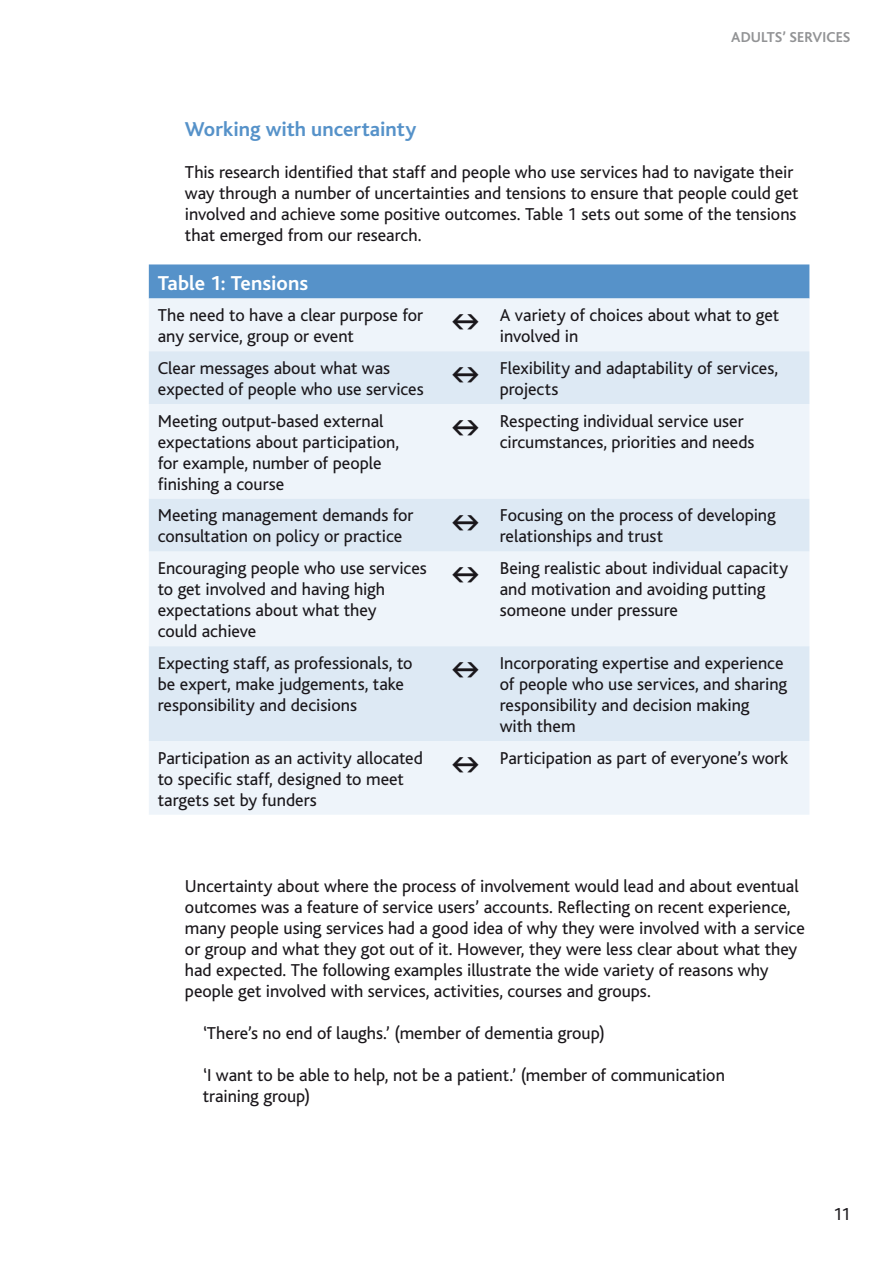
<style>
.page{position:relative;width:893px;height:1263px;background:#fff}
.page>*{position:absolute;margin:0;border:0;box-sizing:border-box;transform-origin:0 0}
.t1{font:700 21px "Bliss";color:#5692c9}
.t2{font:700 21px "Bliss";color:#fff}
.t3{font:18px/21px "Bliss";color:#1a171b}
.t4{font:700 15px "Bliss";letter-spacing:.005em;color:#929395}
</style>
<div class="page">
<div style="left:149px;top:264px;width:660px;height:34px;background:#5692c9"></div>
<div style="left:149px;top:298px;width:660px;height:517px;background:#eef4fa"></div>
<svg style="left:149px;top:351px;width:660px;height:390px;background:#e5eef6"></svg>
<p class="t4" style="left:731px;top:29px;width:121px">ADULTS’ SERVICES</p>
<p class="t1" style="left:185px;top:118px;width:233px">Working with uncertainty</p>
<p class="t3" style="left:185px;top:162px;width:615px">This research identified that staff and people who use services had to navigate their way through a number of uncertainties and tensions to ensure that people could get involved and achieve some positive outcomes. Table 1 sets out some of the tensions that emerged from our research.</p>
<p class="t2" style="left:158px;top:272px;width:152px">Table 1: Tensions</p>
<p class="t3" style="left:158px;top:305px;width:267px">The need to have a clear purpose for any service, group or event</p>
<p class="t3" style="left:500px;top:305px;width:281px;text-indent:-50px">■ A variety of choices about what to get involved in</p>
<p class="t3" style="left:158px;top:358px;width:234px">Clear messages about what was</p>
<p class="t3" style="left:500px;top:358px;width:280px;text-indent:-342px">expected of people who use services ■ Flexibility and adaptability of services, projects</p>
<p class="t3" style="left:158px;top:411px;width:243px">Meeting output-based external expectations about participation, for example, number of people finishing a course</p>
<p class="t3" style="left:500px;top:411px;width:256px;text-indent:-50px">■ Respecting individual service user circumstances, priorities and needs</p>
<p class="t3" style="left:158px;top:505px;width:257px">Meeting management demands for consultation on policy or practice</p>
<p class="t3" style="left:500px;top:505px;width:277px;text-indent:-50px">■ Focusing on the process of developing relationships and trust</p>
<p class="t3" style="left:158px;top:558px;width:271px">Encouraging people who use services to get involved and having high expectations about what they<br>could achieve</p>
<p class="t3" style="left:500px;top:558px;width:290px;text-indent:-50px">■ Being realistic about individual capacity and motivation and avoiding putting someone under pressure</p>
<p class="t3" style="left:158px;top:653px;width:256px">Expecting staff, as professionals, to be expert, make judgements, take responsibility and decisions</p>
<p class="t3" style="left:500px;top:653px;width:289px;text-indent:-50px">■ Incorporating expertise and experience of people who use services, and sharing responsibility and decision making<br>with them</p>
<p class="t3" style="left:158px;top:748px;width:267px">Participation as an activity allocated to specific staff, designed to meet targets set by funders</p>
<p class="t3" style="left:450px;top:748px;width:340px">■ Participation as part of everyone’s work</p>
<p class="t3" style="left:185px;top:876px;width:621px">Uncertainty about where the process of involvement would lead and about eventual outcomes was a feature of service users’ accounts. Reflecting on recent experience, many people using services had a good idea of why they were involved with a service or group and what they got out of it. However, they were less clear about what they had expected. The following examples illustrate the wide variety of reasons why people get involved with services, activities, courses and groups.</p>
<p class="t3" style="left:203px;top:1023px;width:404px">‘There’s no end of laughs.’ (member of dementia group)</p>
<p class="t3" style="left:203px;top:1065px;width:524px">‘I want to be able to help, not be a patient.’ (member of communication training group)</p>
<p class="t3" style="left:833px;top:1204px;width:19px">11</p>
</div>
